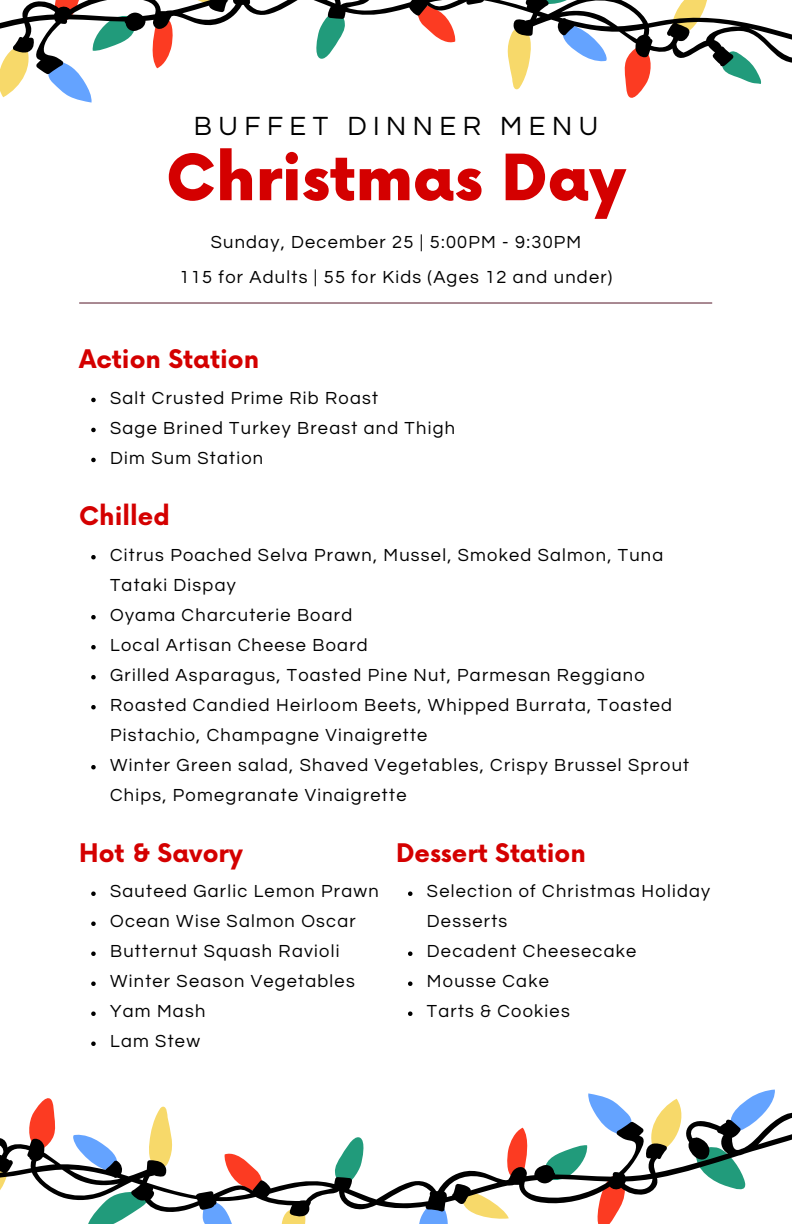
<style>
.page{position:relative;width:792px;height:1224px;background:#fff}
.page>*{position:absolute;margin:0;border:0;box-sizing:border-box;transform-origin:0 0}
.t1{font:900 62.2px "Now";color:#d40000}
.t2{font:27.4px "Questrial";letter-spacing:.24em;color:#000}
.t3{font:700 25px "Now";color:#d40000}
.t4{font:18.2px/30px "Questrial";letter-spacing:.07em;color:#000}
</style>
<div class="page">
<hr style="left:79px;top:302px;width:633px;height:2px;background:#8d636f">
<svg style="left:88px;top:1089px;width:687px;height:135px"></svg>
<svg style="left:0;top:1093px;width:792px;height:125px"></svg>
<svg style="left:91px;top:398px;width:5px;height:4px"></svg>
<svg style="left:91px;top:428px;width:5px;height:4px"></svg>
<svg style="left:91px;top:458px;width:5px;height:4px"></svg>
<svg style="left:91px;top:555px;width:5px;height:4px"></svg>
<svg style="left:91px;top:615px;width:5px;height:4px"></svg>
<svg style="left:91px;top:645px;width:5px;height:4px"></svg>
<svg style="left:91px;top:675px;width:5px;height:4px"></svg>
<svg style="left:91px;top:705px;width:5px;height:4px"></svg>
<svg style="left:91px;top:765px;width:5px;height:4px"></svg>
<svg style="left:91px;top:891px;width:5px;height:5px"></svg>
<svg style="left:91px;top:921px;width:5px;height:5px"></svg>
<svg style="left:91px;top:951px;width:5px;height:5px"></svg>
<svg style="left:91px;top:981px;width:5px;height:5px"></svg>
<svg style="left:91px;top:1011px;width:5px;height:5px"></svg>
<svg style="left:91px;top:1041px;width:5px;height:5px"></svg>
<svg style="left:408px;top:891px;width:4px;height:5px"></svg>
<svg style="left:408px;top:951px;width:4px;height:5px"></svg>
<svg style="left:408px;top:981px;width:4px;height:5px"></svg>
<svg style="left:408px;top:1011px;width:4px;height:5px"></svg>
<svg style="left:0;top:0;width:792px;height:103px"></svg>
<h2 class="t2" style="left:194px;top:112px;width:406px">BUFFET DINNER MENU</h2>
<h1 class="t1" style="left:166px;top:144px;width:461px">Christmas Day</h1>
<p class="t4" style="left:180px;top:225px;width:434px;line-height:34.8px;text-align:center">Sunday, December 25 | 5:00PM - 9:30PM<br>115 for Adults | 55 for Kids (Ages 12 and under)</p>
<h3 class="t3" style="left:79px;top:345px;width:181px">Action Station</h3>
<p class="t4" style="left:110px;top:383px;width:346px">Salt Crusted Prime Rib Roast<br>Sage Brined Turkey Breast and Thigh<br>Dim Sum Station</p>
<h3 class="t3" style="left:79px;top:503px;width:92px">Chilled</h3>
<p class="t4" style="left:110px;top:540px;width:581px">Citrus Poached Selva Prawn, Mussel, Smoked Salmon, Tuna Tataki Dispay<br>Oyama Charcuterie Board<br>Local Artisan Cheese Board<br>Grilled Asparagus, Toasted Pine Nut, Parmesan Reggiano Roasted Candied Heirloom Beets, Whipped Burrata, Toasted Pistachio, Champagne Vinaigrette<br>Winter Green salad, Shaved Vegetables, Crispy Brussel Sprout Chips, Pomegranate Vinaigrette</p>
<h3 class="t3" style="left:79px;top:839px;width:165px">Hot &amp; Savory</h3>
<p class="t4" style="left:110px;top:877px;width:270px">Sauteed Garlic Lemon Prawn<br>Ocean Wise Salmon Oscar<br>Butternut Squash Ravioli<br>Winter Season Vegetables<br>Yam Mash<br>Lam Stew</p>
<h3 class="t3" style="left:396px;top:839px;width:191px">Dessert Station</h3>
<p class="t4" style="left:427px;top:877px;width:285px">Selection of Christmas Holiday<br>Desserts<br>Decadent Cheesecake<br>Mousse Cake<br>Tarts &amp; Cookies</p>
</div>
